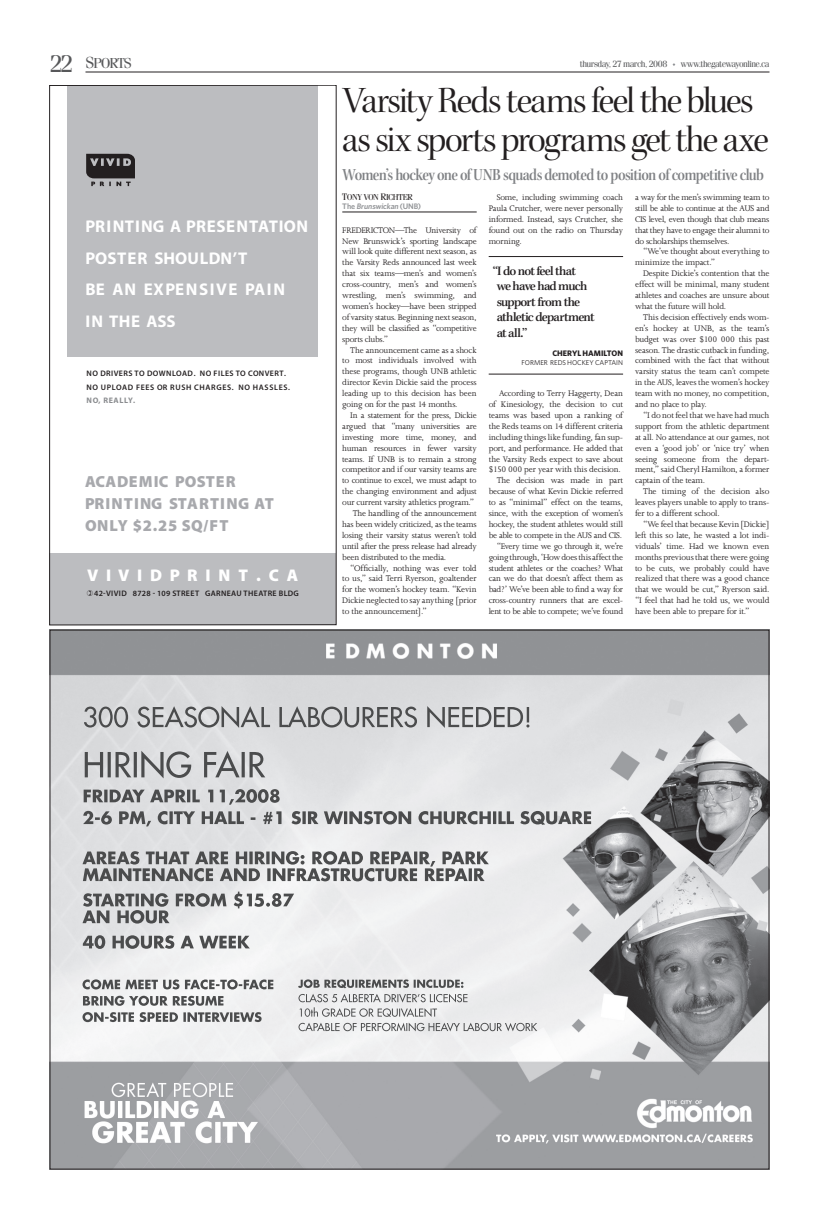
<style>
.page{position:relative;width:819px;height:1224px;background:#fff}
.page>*{position:absolute;margin:0;border:0;box-sizing:border-box;transform-origin:0 0}
.t1{font:37px/38.8px "Kepl MM 385 575 37";letter-spacing:-.04em;color:#231f20}
.t2{font:700 17px/31.5px "Myriad Pro";letter-spacing:.035em;color:#fff}
.t3{font:17px "Kepl MM 535 450 17";letter-spacing:-.04em;color:#808285}
.t4{font:900 17px "Myriad Pro";letter-spacing:.455em;color:#fff}
.t5{font:900 16.1px/21.8px "Myriad Pro";letter-spacing:.05em;color:#a8a9ad}
.t6{font:14.4px "Fenice Regular SC900";letter-spacing:-.065em;color:#57585a}
.t7{font:13px/15.6px "Kepl MM 510 575 13";letter-spacing:-.06em;color:#231f20}
.t8{font:9.3px/10.9px "Joanna";letter-spacing:-.02em;color:#231f20;text-align:justify}
.t9{font:9px "Fenice";letter-spacing:-.055em;color:#57585a}
.t10{font:8.6px "Fenice Regular SC900";letter-spacing:-.06em;color:#231f20}
.t11{font:600 8px/13.5px "Myriad Pro";letter-spacing:.055em;color:#231f20}
.t12{font:600 8px "Whitney";color:#939598}
.t13{font:700 8px "Whitney";color:#231f20}
.t14{font:700 8px "Myriad Pro";letter-spacing:.08em;color:#8a8c8f}
.t15{font:7px "Whitney";letter-spacing:-.005em;color:#231f20}
.s1{font-size:24px}
.s2{font-size:16px}
.s3{font-size:9.5px}
</style>
<div class="page">
<hr style="left:85px;top:72px;width:684px;height:1px;background:#231f20">
<img style="left:49px;top:630px;width:721px;height:540px">
<svg style="left:84px;top:706px;width:445px;height:22px;background:#afb0b1"></svg>
<svg style="left:85px;top:751px;width:180px;height:27px;background:#aeafb0"></svg>
<svg style="left:84px;top:789px;width:196px;height:16px;background:#a2a3a5"></svg>
<svg style="left:83px;top:811px;width:508px;height:15px;background:#a5a6a7"></svg>
<svg style="left:82px;top:851px;width:407px;height:30px;background:#a0a0a2"></svg>
<svg style="left:82px;top:892px;width:212px;height:32px"></svg>
<svg style="left:83px;top:935px;width:167px;height:14px"></svg>
<svg style="left:82px;top:979px;width:191px;height:11px"></svg>
<svg style="left:83px;top:996px;width:140px;height:10px"></svg>
<svg style="left:82px;top:1012px;width:180px;height:10px"></svg>
<svg style="left:298px;top:979px;width:165px;height:9px"></svg>
<svg style="left:299px;top:994px;width:169px;height:23px"></svg>
<svg style="left:299px;top:1023px;width:238px;height:8px"></svg>
<div style="left:50px;top:553px;width:286px;height:72px;background:#bcbdc0"></div>
<div style="left:68px;top:85px;width:250px;height:271px;background:#bcbdc0"></div>
<svg style="left:86px;top:154px;width:49px;height:32px"></svg>
<hr style="left:342px;top:212px;width:135px;height:1px;background:#231f20">
<hr style="left:489px;top:256px;width:134px;height:1px;background:#231f20">
<hr style="left:489px;top:374px;width:134px;height:1px;background:#231f20">
<h3 class="t6" style="left:50px;top:54px;width:83px"><span class="s1">22</span> <span class="s2">S</span>PORTS</h3>
<p class="t9" style="left:580px;top:59px;width:89px">thursday, 27 march, 2008</p>
<p class="t9" style="left:681px;top:59px;width:90px">www.thegatewayonline.ca</p>
<h2 class="t2" style="left:85px;top:210px;width:224px">PRINTING A PRESENTATION<br>POSTER SHOULDN’T<br>BE AN EXPENSIVE PAIN<br>IN THE ASS</h2>
<p class="t11" style="left:87px;top:367px;width:205px">NO DRIVERS TO DOWNLOAD. NO FILES TO CONVERT.<br>NO UPLOAD FEES OR RUSH CHARGES. NO HASSLES.</p>
<p class="t14" style="left:87px;top:396px;width:50px">NO, REALLY.</p>
<h3 class="t5" style="left:85px;top:470px;width:190px">ACADEMIC POSTER<br>PRINTING STARTING AT<br>ONLY $2.25 SQ/FT</h3>
<h2 class="t4" style="left:87px;top:564px;width:213px">VIVIDPRINT.CA</h2>
<p class="t11" style="left:94px;top:587px;width:206px">42-VIVID 8728 - 109 STREET GARNEAU THEATRE BLDG</p>
<h1 class="t1" style="left:342px;top:81px;width:428px">Varsity Reds teams feel the blues as six sports programs get the axe</h1>
<h2 class="t3" style="left:342px;top:165px;width:423px">Women’s hockey one of UNB squads demoted to position of competitive club</h2>
<p class="t10" style="left:342px;top:192px;width:72px"><span class="s3">T</span>ONY VON <span class="s3">R</span>ICHTER</p>
<p class="t12" style="left:342px;top:201px;width:80px">T h e Brunswickan (U N B)</p>
<p class="t8" style="left:342px;top:225px;width:136px">FREDERICTON—The University of New Brunswick’s sporting landscape will look quite different next season, as the Varsity Reds announced last week that six teams—men’s and women’s cross-country, men’s and women’s wrestling, men’s swimming, and women’s hockey—have been stripped of varsity status. Beginning next season, they will be classified as “competitive sports clubs.”</p>
<p class="t8" style="left:342px;top:344px;width:136px;text-indent:8px">The announcement came as a shock to most individuals involved with these programs, though UNB athletic director Kevin Dickie said the process leading up to this decision has been going on for the past 14 months.</p>
<p class="t8" style="left:350px;top:410px;width:128px">In a statement for the press, Dickie</p>
<p class="t8" style="left:342px;top:421px;width:136px">argued that “many universities are</p>
<p class="t8" style="left:342px;top:432px;width:136px">investing more time, money, and</p>
<p class="t8" style="left:342px;top:443px;width:136px">human resources in fewer varsity</p>
<p class="t8" style="left:342px;top:453px;width:136px">teams. If UNB is to remain a strong</p>
<p class="t8" style="left:342px;top:464px;width:136px">competitor and if our varsity teams are</p>
<p class="t8" style="left:342px;top:475px;width:136px">to continue to excel, we must adapt to</p>
<p class="t8" style="left:342px;top:486px;width:136px">the changing environment and adjust</p>
<p class="t8" style="left:342px;top:497px;width:134px">our current varsity athletics program.”</p>
<p class="t8" style="left:353px;top:508px;width:125px">The handling of the announcement</p>
<p class="t8" style="left:342px;top:519px;width:136px">has been widely criticized, as the teams</p>
<p class="t8" style="left:342px;top:530px;width:136px">losing their varsity status weren’t told</p>
<p class="t8" style="left:342px;top:541px;width:136px">until after the press release had already</p>
<p class="t8" style="left:342px;top:552px;width:105px">been distributed to the media.</p>
<p class="t8" style="left:350px;top:562px;width:128px">“Officially, nothing was ever told</p>
<p class="t8" style="left:342px;top:573px;width:136px">to us,” said Terri Ryerson, goaltender</p>
<p class="t8" style="left:342px;top:584px;width:136px">for the women’s hockey team. “Kevin</p>
<p class="t8" style="left:342px;top:595px;width:136px">Dickie neglected to say anything [prior</p>
<p class="t8" style="left:342px;top:606px;width:86px">to the announcement].”</p>
<p class="t8" style="left:489px;top:192px;width:136px;text-indent:8px">Some, including swimming coach Paula Crutcher, were never personally informed. Instead, says Crutcher, she found out on the radio on Thursday morning.</p>
<h3 class="t7" style="left:497px;top:263px;width:99px;text-indent:-4px">“I do not feel that<br>we have had much support from the athletic department at all.”</h3>
<p class="t13" style="left:552px;top:348px;width:72px">CHERYL HAMILTON</p>
<p class="t15" style="left:522px;top:358px;width:103px">FORMER REDS HOCKEY CAPTAIN</p>
<p class="t8" style="left:489px;top:388px;width:136px;text-align:right">According to Terry Haggerty, Dean<br>of Kinesiology, the decision to cut teams was based upon a ranking of the Reds teams on 14 different criteria including things like funding, fan sup&shy;port, and performance. He added that the Varsity Reds expect to save about $150 000 per year with this decision.<br>The decision was made in part because of what Kevin Dickie referred to as “minimal” effect on the teams, since, with the exception of women’s hockey, the student athletes would still be able to compete in the AUS and CIS. “Every time we go through it, we’re going through, ‘How does this affect the student athletes or the coaches? What can we do that doesn’t affect them as bad?’ We’ve been able to find a way for cross-country runners that are excel&shy;lent to be able to compete; we’ve found</p>
<p class="t8" style="left:635px;top:192px;width:136px">a way for the men’s swimming team to still be able to continue at the AUS and CIS level, even though that club means that they have to engage their alumni to do scholarships themselves.</p>
<p class="t8" style="left:635px;top:246px;width:136px;text-indent:8px">“We’ve thought about everything to minimize the impact.”</p>
<p class="t8" style="left:635px;top:268px;width:136px;text-indent:8px">Despite Dickie’s contention that the effect will be minimal, many student athletes and coaches are unsure about what the future will hold.</p>
<p class="t8" style="left:635px;top:312px;width:136px;text-indent:8px">This decision effectively ends wom&shy;en’s hockey at UNB, as the team’s budget was over $100 000 this past season. The drastic cutback in funding, combined with the fact that without varsity status the team can’t compete in the AUS, leaves the women’s hockey team with no money, no competition, and no place to play.</p>
<p class="t8" style="left:635px;top:410px;width:136px;text-indent:8px">“I do not feel that we have had much support from the athletic department at all. No attendance at our games, not even a ‘good job’ or ‘nice try’ when seeing someone from the depart&shy;ment,” said Cheryl Hamilton, a former captain of the team.</p>
<p class="t8" style="left:635px;top:486px;width:136px;text-indent:8px">The timing of the decision also leaves players unable to apply to trans&shy;fer to a different school.</p>
<p class="t8" style="left:635px;top:519px;width:136px;text-indent:8px">“We feel that because Kevin [Dickie] left this so late, he wasted a lot indi&shy;viduals’ time. Had we known even months previous that there were going to be cuts, we probably could have realized that there was a good chance that we would be cut,” Ryerson said. “I feel that had he told us, we would have been able to prepare for it.”</p>
</div>
